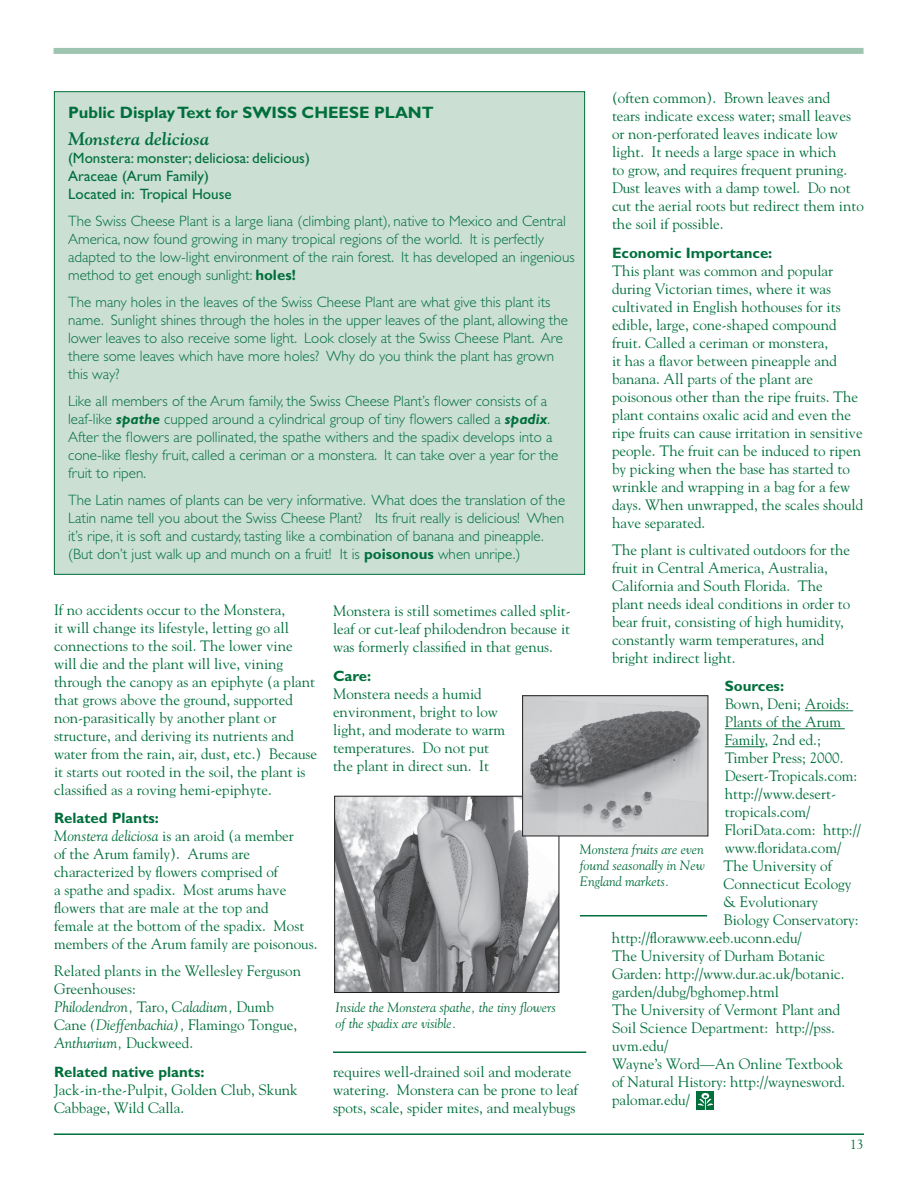
<style>
.page{position:relative;width:918px;height:1188px;background:#fff}
.page>*{position:absolute;margin:0;border:0;box-sizing:border-box;transform-origin:0 0}
.t1{font:italic 700 18px "Goudy";color:#006f3c}
.t2{font:700 16.5px "Gill Sans";color:#006f3c}
.t3{font:15px/18px "Goudy";color:#006f3c}
.t4{font:300 15px/18px "Gill Sans";color:#006f3c}
.t5{font:15px/18px "Gill Sans";color:#006f3c}
.t6{font:700 15px "Gill Sans";color:#006f3c}
.t7{font:italic 13.5px/16.2px "Goudy";color:#006f3c}
.t8{font:13.5px "Goudy";color:#006f3c}
.s1{font-weight:700}
.s2{font-weight:700;font-style:italic}
.s3{font-style:italic}
</style>
<div class="page">
<hr style="left:54px;top:1133px;width:810px;height:2px;background:#006f3c">
<div style="left:54px;top:48px;width:810px;height:6px;background:#9ec5b1"></div>
<div style="left:54px;top:92px;width:531px;height:482px;background:#cbdfd3"></div>
<img style="left:696px;top:1092px;width:18px;height:18px">
<hr style="left:805px;top:710px;width:48px;height:1px;background:#006f3c">
<hr style="left:725px;top:728px;width:120px;height:1px;background:#006f3c">
<hr style="left:725px;top:746px;width:40px;height:1px;background:#006f3c">
<img style="left:336px;top:798px;width:221px;height:193px">
<div style="left:334px;top:796px;width:225px;height:197px;border:1px solid #231f20"></div>
<img style="left:524px;top:697px;width:182px;height:137px">
<div style="left:522px;top:695px;width:186px;height:141px;border:1px solid #231f20"></div>
<hr style="left:333px;top:1051px;width:253px;height:2px;background:#006f3c">
<hr style="left:580px;top:915px;width:127px;height:1px;background:#006f3c">
<p class="t3" style="left:612px;top:88px;width:253px">(often common). Brown leaves and<br>tears indicate excess water; small leaves or non-perforated leaves indicate low light. It needs a large space in which<br>to grow, and requires frequent pruning.<br>Dust leaves with a damp towel. Do not cut the aerial roots but redirect them into the soil if possible.</p>
<p class="t6" style="left:612px;top:244px;width:162px">Economic Importance:</p>
<p class="t3" style="left:612px;top:261px;width:253px">This plant was common and popular during Victorian times, where it was cultivated in English hothouses for its edible, large, cone-shaped compound fruit. Called a ceriman or monstera,<br>it has a flavor between pineapple and banana. All parts of the plant are poisonous other than the ripe fruits. The plant contains oxalic acid and even the ripe fruits can cause irritation in sensitive people. The fruit can be induced to ripen by picking when the base has started to wrinkle and wrapping in a bag for a few days. When unwrapped, the scales should have separated.</p>
<p class="t3" style="left:612px;top:540px;width:240px">The plant is cultivated outdoors for the fruit in Central America, Australia, California and South Florida. The plant needs ideal conditions in order to bear fruit, consisting of high humidity, constantly warm temperatures, and bright indirect light.</p>
<p class="t6" style="left:725px;top:677px;width:61px">Sources:</p>
<p class="t3" style="left:725px;top:694px;width:126px">Bown, Deni; Aroids:</p>
<p class="t3" style="left:725px;top:712px;width:118px">Plants of the Arum</p>
<p class="t3" style="left:725px;top:730px;width:97px">Family, 2nd ed.;</p>
<p class="t3" style="left:725px;top:748px;width:120px">Timber Press; 2000.</p>
<p class="t3" style="left:725px;top:766px;width:134px">Desert-Tropicals.com:</p>
<p class="t3" style="left:725px;top:784px;width:113px">http://www.desert-</p>
<p class="t3" style="left:725px;top:802px;width:87px">tropicals.com/</p>
<p class="t3" style="left:725px;top:820px;width:138px">FloriData.com: http://</p>
<p class="t3" style="left:725px;top:838px;width:118px">www.floridata.com/</p>
<p class="t3" style="left:724px;top:856px;width:110px">The University of</p>
<p class="t3" style="left:724px;top:874px;width:129px">Connecticut Ecology</p>
<p class="t3" style="left:724px;top:892px;width:96px">&amp; Evolutionary</p>
<p class="t3" style="left:724px;top:910px;width:136px">Biology Conservatory:</p>
<p class="t3" style="left:612px;top:928px;width:191px">http://florawww.eeb.uconn.edu/</p>
<p class="t3" style="left:612px;top:946px;width:215px">The University of Durham Botanic</p>
<p class="t3" style="left:612px;top:964px;width:234px">Garden: http://www.dur.ac.uk/botanic.</p>
<p class="t3" style="left:612px;top:982px;width:169px">garden/dubg/bghomep.html</p>
<p class="t3" style="left:612px;top:1000px;width:230px">The University of Vermont Plant and</p>
<p class="t3" style="left:612px;top:1018px;width:224px">Soil Science Department: http://pss.</p>
<p class="t3" style="left:612px;top:1036px;width:58px">uvm.edu/</p>
<p class="t3" style="left:612px;top:1054px;width:233px">Wayne’s Word—An Online Textbook</p>
<p class="t3" style="left:612px;top:1072px;width:235px">of Natural History: http://waynesword.</p>
<p class="t3" style="left:612px;top:1090px;width:79px">palomar.edu/</p>
<p class="t2" style="left:68px;top:103px;width:367px">Public Display Text for SWISS CHEESE PLANT</p>
<p class="t1" style="left:68px;top:128px;width:142px">Monstera deliciosa</p>
<p class="t5" style="left:68px;top:149px;width:243px">(Monstera: monster; deliciosa: delicious)<br>Araceae (Arum Family)<br>Located in: Tropical House</p>
<p class="t4" style="left:68px;top:212px;width:508px">The Swiss Cheese Plant is a large liana (climbing plant), native to Mexico and Central America, now found growing in many tropical regions of the world. It is perfectly adapted to the low-light environment of the rain forest. It has developed an ingenious method to get enough sunlight: <span class="s1">holes!</span></p>
<p class="t4" style="left:68px;top:293px;width:501px">The many holes in the leaves of the Swiss Cheese Plant are what give this plant its name. Sunlight shines through the holes in the upper leaves of the plant, allowing the lower leaves to also receive some light. Look closely at the Swiss Cheese Plant. Are there some leaves which have more holes? Why do you think the plant has grown this way?</p>
<p class="t4" style="left:68px;top:392px;width:492px">Like all members of the Arum family, the Swiss Cheese Plant’s flower consists of a leaf-like <span class="s2">spathe</span> cupped around a cylindrical group of tiny flowers called a <span class="s2">spadix</span>.<br>After the flowers are pollinated, the spathe withers and the spadix develops into a cone-like fleshy fruit, called a ceriman or a monstera. It can take over a year for the fruit to ripen.</p>
<p class="t4" style="left:68px;top:491px;width:499px">The Latin names of plants can be very informative. What does the translation of the Latin name tell you about the Swiss Cheese Plant? Its fruit really is delicious! When it’s ripe, it is soft and custardy, tasting like a combination of banana and pineapple. (But don’t just walk up and munch on a fruit! It is <span class="s1">poisonous</span> when unripe.)</p>
<p class="t3" style="left:54px;top:600px;width:265px">If no accidents occur to the Monstera,<br>it will change its lifestyle, letting go all connections to the soil. The lower vine will die and the plant will live, vining through the canopy as an epiphyte (a plant that grows above the ground, supported non-parasitically by another plant or structure, and deriving its nutrients and water from the rain, air, dust, etc.) Because it starts out rooted in the soil, the plant is classified as a roving hemi-epiphyte.</p>
<p class="t6" style="left:54px;top:809px;width:106px">Related Plants:</p>
<p class="t3" style="left:54px;top:827px;width:265px"><span class="s3">Monstera deliciosa</span> is an aroid (a member<br>of the Arum family). Arums are characterized by flowers comprised of<br>a spathe and spadix. Most arums have flowers that are male at the top and<br>female at the bottom of the spadix. Most members of the Arum family are poisonous.</p>
<p class="t3" style="left:54px;top:962px;width:249px">Related plants in the Wellesley Ferguson<br>Greenhouses:<br><span class="s3">Philodendron,</span> Taro, <span class="s3">Caladium,</span> Dumb<br>Cane <span class="s3">(Dieffenbachia),</span> Flamingo Tongue,<br><span class="s3">Anthurium,</span> Duckweed.</p>
<p class="t6" style="left:54px;top:1063px;width:152px">Related native plants:</p>
<p class="t3" style="left:54px;top:1080px;width:245px">Jack-in-the-Pulpit, Golden Club, Skunk<br>Cabbage, Wild Calla.</p>
<p class="t3" style="left:333px;top:601px;width:239px;text-align:justify">Monstera is still sometimes called split&shy;leaf or cut-leaf philodendron because it was formerly classified in that genus.</p>
<p class="t6" style="left:333px;top:667px;width:40px">Care:</p>
<p class="t3" style="left:333px;top:684px;width:174px">Monstera needs a humid environment, bright to low light, and moderate to warm temperatures. Do not put the plant in direct sun. It</p>
<p class="t7" style="left:580px;top:841px;width:126px;text-align:justify">Monstera fruits are even found seasonally in New England markets.</p>
<p class="t7" style="left:336px;top:999px;width:222px">Inside the Monstera spathe, the tiny flowers of the spadix are visible.</p>
<p class="t3" style="left:333px;top:1062px;width:246px">requires well-drained soil and moderate watering. Monstera can be prone to leaf spots, scale, spider mites, and mealybugs</p>
<p class="t8" style="left:850px;top:1136px;width:15px">13</p>
</div>
